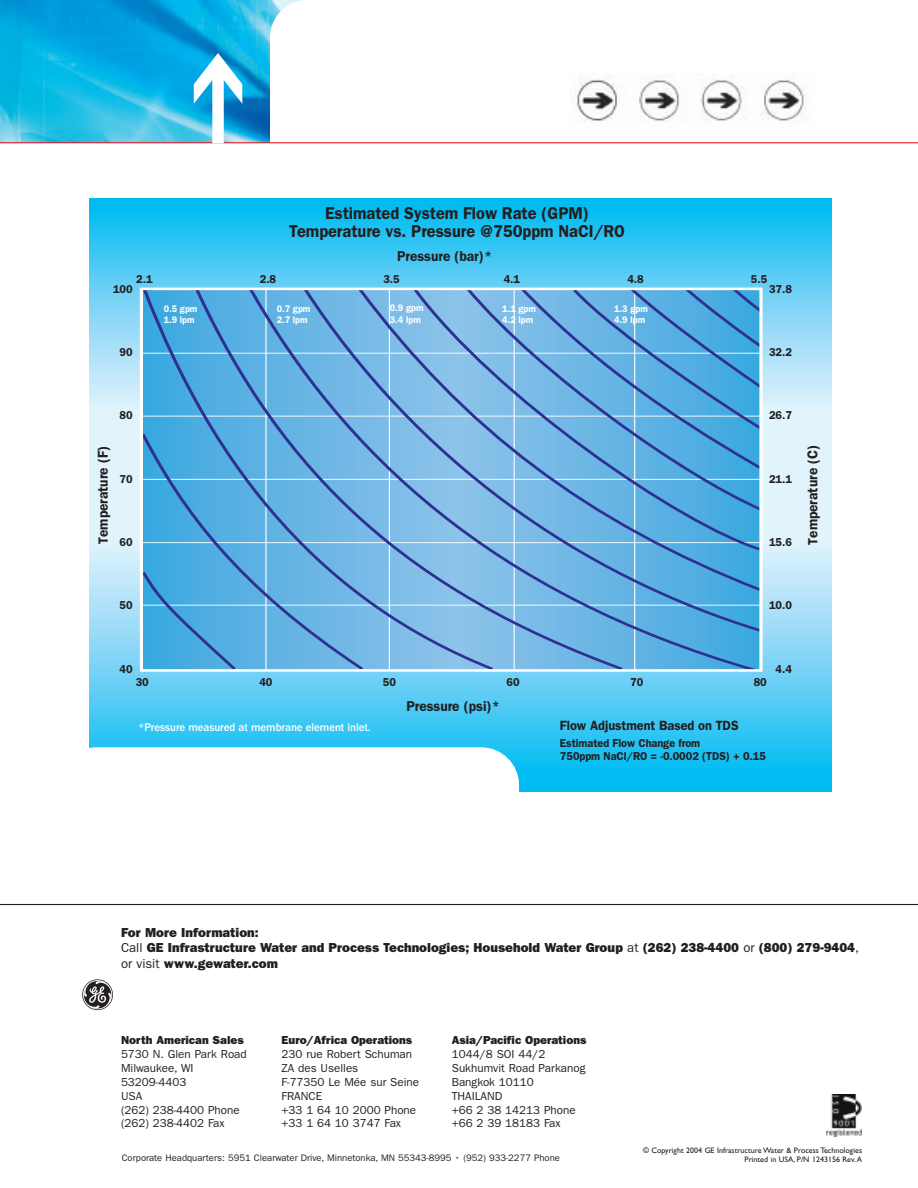
<style>
.page{position:relative;width:918px;height:1188px;background:#fff}
.page>*{position:absolute;margin:0;border:0;box-sizing:border-box;transform-origin:0 0}
.t1{font:600 17.25px/17.2px "ITC Franklin Gothic Std";letter-spacing:-.005em;color:#231f20;text-align:center;scale:.95 1}
.t2{font:600 14.4px "ITC Franklin Gothic Std";letter-spacing:-.005em;color:#231f20;scale:.95 1}
.t3{font:600 13.5px "ITC Franklin Gothic Std";letter-spacing:-.005em;color:#231f20;scale:.95 1}
.t4{font:13.05px/15.8px "ITC Franklin Gothic Std Hvy";color:#231f20}
.t5{font:11.7px "ITC Franklin Gothic Std";color:#231f20}
.t6{font:11.7px "ITC Franklin Gothic Std Hvy";color:#231f20}
.t7{font:600 11.55px/12.5px "ITC Franklin Gothic Std";letter-spacing:-.005em;color:#231f20;scale:.95 1}
.t8{font:500 11.55px "ITC Franklin Gothic Std";letter-spacing:-.005em;color:#fff;scale:.95 1}
.t9{font:600 9.6px/11.6px "ITC Franklin Gothic Std";letter-spacing:-.005em;color:#fff;scale:.95 1}
.t10{font:9.45px "ITC Franklin Gothic Std";color:#231f20}
.t11{font:7.95px/9.6px "Gill Sans";color:#231f20;text-align:right}
.s1{font-size:13.5px}
.s2{font-family:"ITC Franklin Gothic Std"}
</style>
<div class="page">
<svg style="left:82px;top:979px;width:31px;height:31px"></svg>
<hr style="left:0;top:904px;width:918px;height:1px;background:#231f20">
<img style="left:827px;top:1094px;width:34px;height:43px">
<img style="left:0;top:0;width:302px;height:142px">
<div style="left:270px;top:0;width:648px;height:239px;background:#fff;border-radius:38px"></div>
<hr style="left:0;top:142px;width:918px;height:1px;background:#ee1d23">
<img style="left:576px;top:73px;width:231px;height:49px">
<svg style="left:89px;top:198px;width:743px;height:594px;background:#57cef5"></svg>
<svg style="left:140px;top:286px;width:53px;height:382px;background:#40a5dc"></svg>
<svg style="left:193px;top:286px;width:53px;height:382px;background:#52a8dd"></svg>
<svg style="left:246px;top:286px;width:513px;height:387px;background:#64aee0"></svg>
<svg style="left:300px;top:285px;width:464px;height:349px;background:#6db1e1"></svg>
<svg style="left:355px;top:286px;width:410px;height:307px;background:#77b6e3"></svg>
<svg style="left:410px;top:285px;width:354px;height:268px;background:#76b5e2"></svg>
<svg style="left:463px;top:285px;width:302px;height:228px;background:#71b2e1"></svg>
<svg style="left:518px;top:286px;width:247px;height:186px;background:#67addf"></svg>
<svg style="left:570px;top:285px;width:196px;height:147px;background:#56a7dc"></svg>
<div style="left:140px;top:287px;width:622px;height:385px;border:3px solid #fff"></div>
<div style="left:59px;top:747px;width:460px;height:108px;background:#fff;border-radius:38px"></div>
<svg style="left:194px;top:53px;width:48px;height:90px;background:#17a4db"></svg>
<h1 class="t1" style="left:289px;top:206px;width:355px">Estimated System Flow Rate (GPM)<br>Temperature vs. Pressure @750ppm NaCI/RO</h1>
<p class="t2" style="left:397px;top:251px;width:102px">Pressure (bar)*</p>
<p class="t7" style="left:136px;top:274px;width:19px">2.1</p>
<p class="t7" style="left:260px;top:274px;width:19px">2.8</p>
<p class="t7" style="left:383px;top:274px;width:19px">3.5</p>
<p class="t7" style="left:504px;top:274px;width:19px">4.1</p>
<p class="t7" style="left:627px;top:274px;width:19px">4.8</p>
<p class="t7" style="left:751px;top:274px;width:19px">5.5</p>
<p class="t7" style="left:769px;top:283px;width:26px">37.8</p>
<p class="t7" style="left:113px;top:283px;width:22px">100</p>
<p class="t7" style="left:120px;top:347px;width:15px">90</p>
<p class="t7" style="left:120px;top:410px;width:15px">80</p>
<p class="t9" style="left:164px;top:303px;width:37px">0.5 gpm<br>1.9 lpm</p>
<p class="t9" style="left:277px;top:303px;width:37px">0.7 gpm<br>2.7 lpm</p>
<p class="t9" style="left:390px;top:303px;width:37px">0.9 gpm<br>3.4 lpm</p>
<p class="t9" style="left:502px;top:303px;width:37px">1.1 gpm<br>4.2 lpm</p>
<p class="t9" style="left:614px;top:303px;width:37px">1.3 gpm<br>4.9 lpm</p>
<p class="t7" style="left:769px;top:347px;width:26px">32.2</p>
<p class="t7" style="left:769px;top:410px;width:26px">26.7</p>
<p class="t2" style="left:98px;top:544px;width:105px;rotate:-90deg"><span class="s1">T</span>emperature (F)</p>
<p class="t2" style="left:808px;top:545px;width:107px;rotate:-90deg"><span class="s1">T</span>emperature (C)</p>
<p class="t7" style="left:769px;top:474px;width:26px">21.1</p>
<p class="t7" style="left:120px;top:474px;width:15px">70</p>
<p class="t7" style="left:769px;top:537px;width:26px">15.6</p>
<p class="t7" style="left:120px;top:537px;width:15px">60</p>
<p class="t7" style="left:120px;top:600px;width:15px">50</p>
<p class="t7" style="left:120px;top:664px;width:15px">40</p>
<p class="t7" style="left:769px;top:600px;width:26px">10.0</p>
<p class="t7" style="left:776px;top:664px;width:19px">4.4</p>
<p class="t7" style="left:136px;top:677px;width:15px">30</p>
<p class="t7" style="left:259px;top:677px;width:15px">40</p>
<p class="t7" style="left:383px;top:677px;width:15px">50</p>
<p class="t7" style="left:507px;top:677px;width:15px">60</p>
<p class="t7" style="left:630px;top:677px;width:15px">70</p>
<p class="t7" style="left:754px;top:677px;width:15px">80</p>
<p class="t8" style="left:139px;top:723px;width:246px">*Pressure measured at membrane element inlet.</p>
<p class="t2" style="left:406px;top:701px;width:100px">Pressure (psi)*</p>
<p class="t3" style="left:560px;top:721px;width:190px">Flow Adjustment Based on TDS</p>
<p class="t7" style="left:560px;top:738px;width:218px">Estimated Flow Change from<br>750ppm NaCl/RO = -0.0002 (TDS) + 0.15</p>
<p class="t4" style="left:121px;top:925px;width:740px">For More Information:<br><span class="s2">Call</span> GE Infrastructure Water and Process Technologies; Household Water Group <span class="s2">at</span> (262) 238-4400 <span class="s2">or</span> (800) 279-9404<span class="s2">, or visit</span> www.gewater.com</p>
<p class="t6" style="left:121px;top:1036px;width:124px">North American Sales</p>
<p class="t6" style="left:282px;top:1036px;width:132px">Euro/Africa Operations</p>
<p class="t6" style="left:452px;top:1036px;width:136px">Asia/Pacific Operations</p>
<p class="t5" style="left:121px;top:1050px;width:127px">5730 N. Glen Park Road</p>
<p class="t5" style="left:282px;top:1050px;width:132px">230 rue Robert Schuman</p>
<p class="t5" style="left:452px;top:1050px;width:95px">1044/8 SOI 44/2</p>
<p class="t5" style="left:121px;top:1064px;width:74px">Milwaukee, WI</p>
<p class="t5" style="left:282px;top:1064px;width:78px">ZA des Uselles</p>
<p class="t5" style="left:452px;top:1064px;width:135px">Sukhumvit Road Parkanog</p>
<p class="t5" style="left:121px;top:1078px;width:67px">53209-4403</p>
<p class="t5" style="left:282px;top:1078px;width:139px">F-77350 Le Mée sur Seine</p>
<p class="t5" style="left:452px;top:1078px;width:84px">Bangkok 10110</p>
<p class="t5" style="left:121px;top:1092px;width:23px">USA</p>
<p class="t5" style="left:282px;top:1092px;width:42px">FRANCE</p>
<p class="t5" style="left:452px;top:1092px;width:52px">THAILAND</p>
<p class="t5" style="left:121px;top:1105px;width:120px">(262) 238-4400 Phone</p>
<p class="t5" style="left:282px;top:1105px;width:136px">+33 1 64 10 2000 Phone</p>
<p class="t5" style="left:452px;top:1105px;width:125px">+66 2 38 14213 Phone</p>
<p class="t5" style="left:121px;top:1119px;width:105px">(262) 238-4402 Fax</p>
<p class="t5" style="left:282px;top:1119px;width:121px">+33 1 64 10 3747 Fax</p>
<p class="t5" style="left:452px;top:1119px;width:110px">+66 2 39 18183 Fax</p>
<p class="t10" style="left:122px;top:1155px;width:440px">Corporate Headquarters: 5951 Clearwater Drive, Minnetonka, MN 55343-8995 • (952) 933-2277 Phone</p>
<p class="t11" style="left:643px;top:1146px;width:221px">© Copyright 2004 GE Infrastructure Water &amp; Process Technologies<br>Printed in USA, P/N 1243156 Rev.A</p>
</div>
